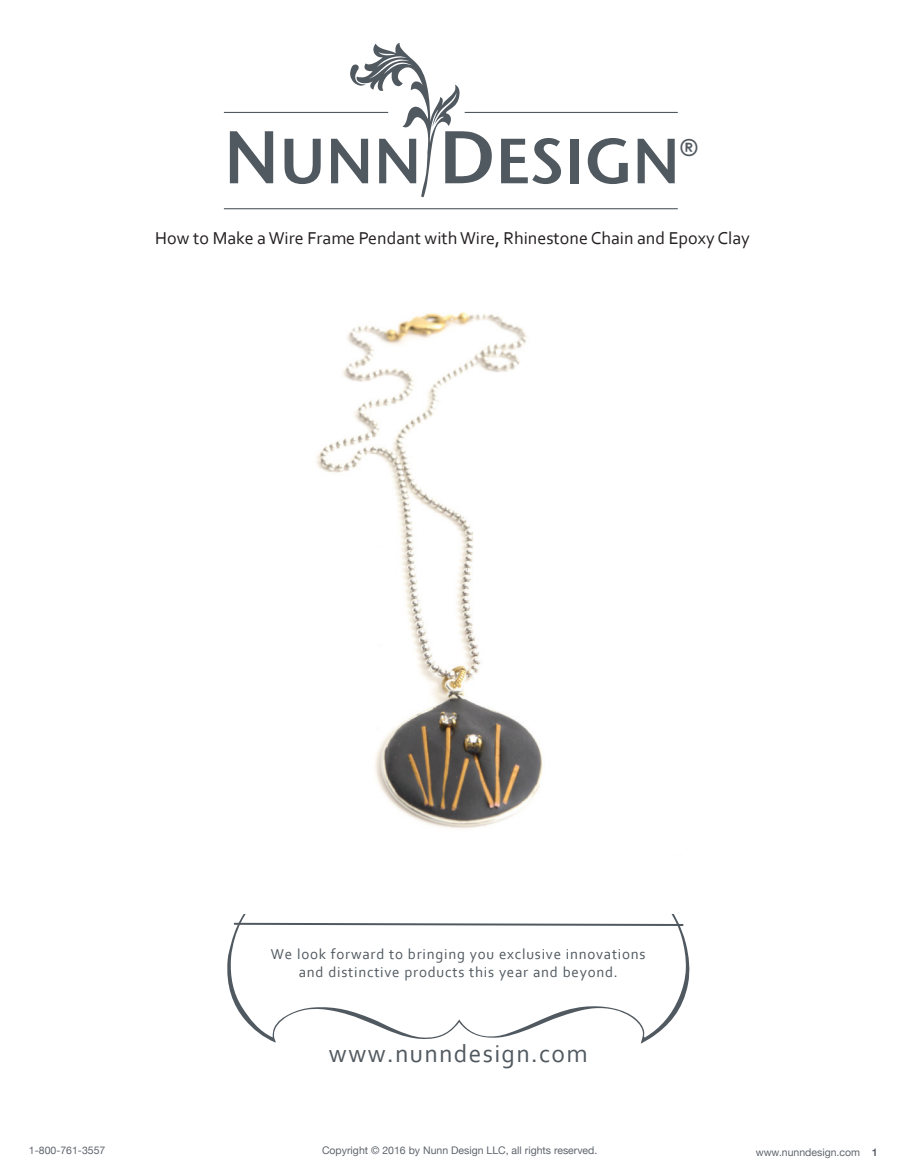
<style>
.page{position:relative;width:905px;height:1175px;background:#fff}
.page>*{position:absolute;margin:0;border:0;box-sizing:border-box;transform-origin:0 0}
.t1{font:36px "Corbel";color:#515960}
.t2{font:25.5px "Corbel";letter-spacing:.05em;color:#515960}
.t3{font:18px "Corbel";color:#231f20}
.t4{font:15px/18px "Corbel";letter-spacing:.05em;color:#515960;text-align:center}
.t5{font:10.5px "Helvetica Neue";color:#5f656d}
.s1{font-weight:700}
</style>
<div class="page">
<svg style="left:227px;top:914px;width:463px;height:129px"></svg>
<svg style="left:233px;top:922px;width:450px;height:4px"></svg>
<hr style="left:224px;top:208px;width:453px;height:1px;background:#515960">
<svg style="left:230px;top:131px;width:43px;height:52px"></svg>
<svg style="left:284px;top:139px;width:37px;height:45px"></svg>
<svg style="left:331px;top:43px;width:161px;height:154px"></svg>
<svg style="left:501px;top:138px;width:60px;height:46px"></svg>
<div style="left:570px;top:139px;width:9px;height:44px;background:#515960"></div>
<svg style="left:587px;top:138px;width:40px;height:46px"></svg>
<svg style="left:637px;top:139px;width:37px;height:44px"></svg>
<hr style="left:224px;top:112px;width:164px;height:1px;background:#515960">
<hr style="left:464px;top:112px;width:213px;height:1px;background:#515960">
<img style="left:316px;top:312px;width:227px;height:517px">
<h1 class="t1" style="left:677px;top:128px;width:24px">®</h1>
<p class="t3" style="left:155px;top:226px;width:596px">How to Make a Wire Frame Pendant with Wire, Rhinestone Chain and Epoxy Clay</p>
<p class="t4" style="left:271px;top:944px;width:376px">We look forward to bringing you exclusive innovations and distinctive products this year and beyond.</p>
<h2 class="t2" style="left:329px;top:1037px;width:260px">www.nunndesign.com</h2>
<p class="t5" style="left:29px;top:1142px;width:78px">1-800-761-3557</p>
<p class="t5" style="left:322px;top:1142px;width:277px">Copyright © 2016 by Nunn Design LLC, all rights reserved.</p>
<p class="t5" style="left:755px;top:1144px;width:123px">www.nunndesign.com <span class="s1">1</span></p>
</div>
